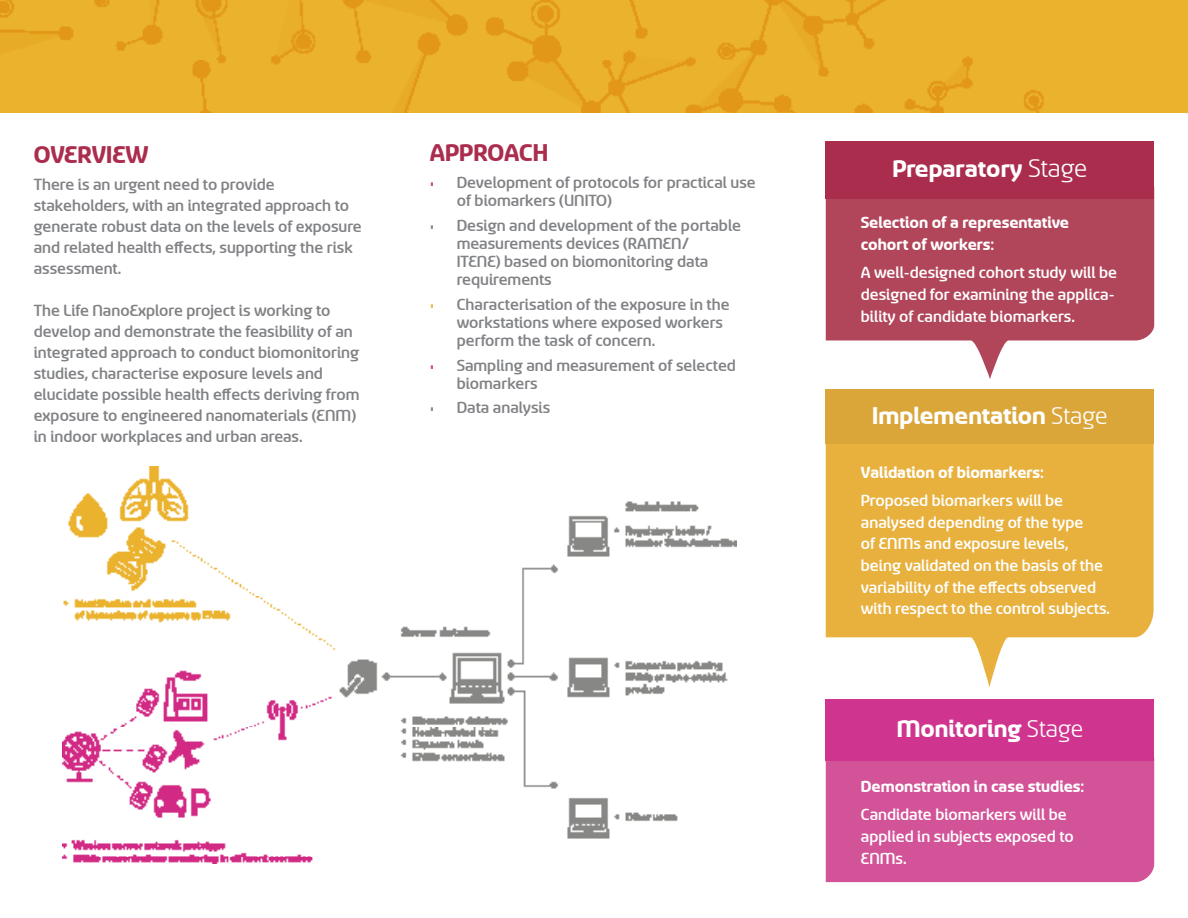
<style>
.page{position:relative;width:1188px;height:918px;background:#fff}
.page>*{position:absolute;margin:0;border:0;box-sizing:border-box;transform-origin:0 0}
.t1{font:700 27px "Sancoale";color:#fff}
.t2{font:700 27px "Sancoale";color:#ab2d4e}
.t3{font:500 18px/18px "Sancoale";color:#808285}
.t4{font:500 18px/21.6px "Sancoale";color:#fff}
.t5{font:700 18px/21.6px "Sancoale";color:#fff}
.s1{font-weight:100;font-size:16.5px;color:#cf358e}
.s2{font-weight:100;font-size:16.5px}
.s3{font-weight:100;font-size:16.5px;color:#e8b13e}
.s4{font-weight:400;font-size:28.5px}
.s5{font-weight:400}
</style>
<div class="page">
<img style="left:0;top:0;width:1188px;height:113px">
<img style="left:63px;top:467px;width:673px;height:397px">
<svg style="left:826px;top:199px;width:328px;height:180px;fill:#b1465a"></svg>
<div style="left:826px;top:141px;width:328px;height:58px;background:#ab2d4e"></div>
<svg style="left:826px;top:443px;width:328px;height:244px;fill:#e8b13e"></svg>
<div style="left:826px;top:389px;width:328px;height:54px;background:#daa63a"></div>
<div style="left:826px;top:761px;width:328px;height:121px;background:#d35398"></div>
<div style="left:826px;top:700px;width:328px;height:61px;background:#cf358e"></div>
<p class="t2" style="left:34px;top:141px;width:116px">OVERVIEW</p>
<p class="t3" style="left:34px;top:174px;width:330px;line-height:21px">There is an urgent need to provide stakeholders, with an integrated approach to generate robust data on the levels of exposure and related health effects, supporting the risk assessment.</p>
<p class="t3" style="left:34px;top:300px;width:327px;line-height:21.1px">The Life NanoExplore project is working to develop and demonstrate the feasibility of an integrated approach to conduct biomonitoring studies, characterise exposure levels and elucidate possible health effects deriving from exposure to engineered nanomaterials (ENM) in indoor workplaces and urban areas.</p>
<p class="t2" style="left:430px;top:140px;width:120px">APPROACH</p>
<p class="t3" style="left:457px;top:174px;width:300px;text-indent:-27px"><span class="s1">•</span> Development of protocols for practical use of biomarkers (UNITO)</p>
<p class="t3" style="left:457px;top:217px;width:286px;text-indent:-27px"><span class="s2">•</span> Design and development of the portable measurements devices (RAMEN/<br>ITENE) based on biomonitoring data requirements</p>
<p class="t3" style="left:457px;top:295px;width:274px;text-indent:-27px"><span class="s3">•</span> Characterisation of the exposure in the workstations where exposed workers perform the task of concern.</p>
<p class="t3" style="left:457px;top:356px;width:281px;text-indent:-27px"><span class="s1">•</span> Sampling and measurement of selected biomarkers</p>
<p class="t3" style="left:430px;top:399px;width:122px"><span class="s2">•</span> Data analysis</p>
<p class="t1" style="left:892px;top:156px;width:197px">Preparatory <span class="s4">Stage</span></p>
<p class="t5" style="left:861px;top:212px;width:210px">Selection of a representative cohort of workers:</p>
<p class="t4" style="left:861px;top:262px;width:258px">A well-designed cohort study will be designed for examining the applica&shy;bility of candidate biomarkers.</p>
<p class="t1" style="left:872px;top:403px;width:237px">Implementation <span class="s5">Stage</span></p>
<p class="t5" style="left:861px;top:462px;width:184px">Validation of biomarkers:</p>
<p class="t4" style="left:861px;top:490px;width:251px">Proposed biomarkers will be analysed depending of the type<br>of ENMs and exposure levels, being validated on the basis of the variability of the effects observed with respect to the control subjects.</p>
<p class="t1" style="left:897px;top:715px;width:188px">Monitoring <span class="s5">Stage</span></p>
<p class="t5" style="left:861px;top:776px;width:224px">Demonstration in case studies:</p>
<p class="t4" style="left:861px;top:804px;width:215px">Candidate biomarkers will be applied in subjects exposed to<br>ENMs.</p>
</div>
